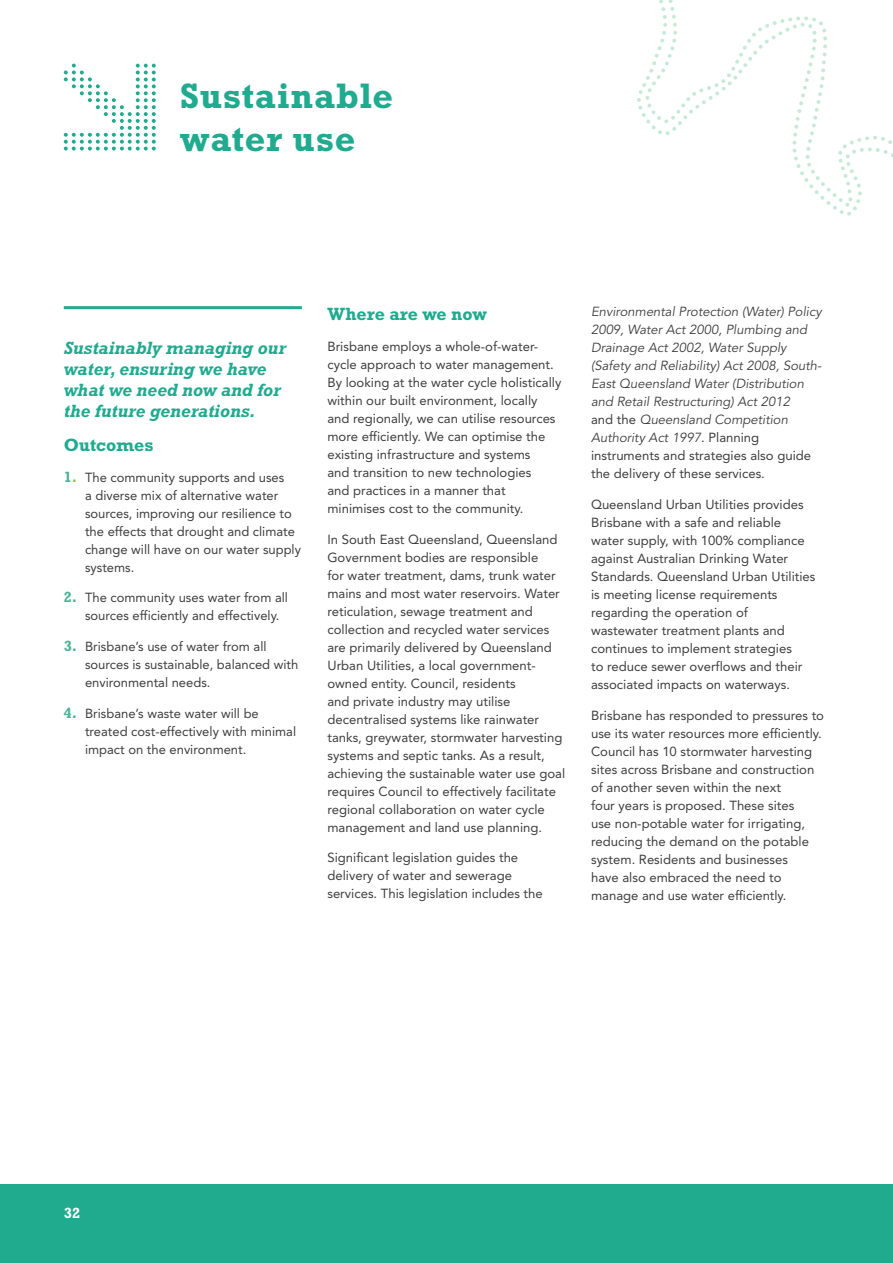
<style>
.page{position:relative;width:893px;height:1263px;background:#fff}
.page>*{position:absolute;margin:0;border:0;box-sizing:border-box;transform-origin:0 0}
.Heading{font:700 36px/42px "Rockwell";letter-spacing:.02em;color:#20ab8f}
.Subheading{font:italic 700 18px/21px "Rockwell";color:#20ab8f}
.Subheading-2{font:700 18px "Rockwell";color:#20ab8f}
.t1{font:700 15px "Rockwell";color:#fff}
.Body{font:13.2px/18px "Avenir";color:#3e3e3f}
.Indented_Bullets{font:13.2px/18px "Avenir";color:#3e3e3f}
.Body-2{font:italic 13.2px/18px "Avenir";color:#3e3e3f}
.s1{font-family:"Rockwell";font-weight:700;font-size:15px;color:#4db298}
.s2{font-family:"Rockwell";font-weight:700;font-size:15px;color:#8bc750}
.s3{font-style:normal}
</style>
<div class="page">
<svg style="left:637px;top:0;width:256px;height:216px"></svg>
<div style="left:0;top:1185px;width:893px;height:78px;background:#20ab8f"></div>
<svg style="left:64px;top:64px;width:92px;height:86px"></svg>
<hr style="left:64px;top:306px;width:238px;height:3px;background:#20ab8f">
<p class="Heading" style="left:180px;top:75px;width:215px">Sustainable water use</p>
<p class="Subheading" style="left:64px;top:337px;width:224px">Sustainably managing our water, ensuring we have what we need now and for the future generations.</p>
<p class="Subheading-2" style="left:64px;top:434px;width:91px">Outcomes</p>
<p class="Indented_Bullets" style="left:85px;top:468px;width:217px;text-indent:-21px"><span class="s1">1</span><span class="s2">.</span> The community supports and uses<br>a diverse mix of alternative water sources, improving our resilience to the effects that drought and climate change will have on our water supply systems.</p>
<p class="Indented_Bullets" style="left:85px;top:589px;width:204px;text-indent:-21px"><span class="s1">2.</span> The community uses water from all sources efficiently and effectively.</p>
<p class="Indented_Bullets" style="left:85px;top:638px;width:215px;text-indent:-21px"><span class="s1">3.</span> Brisbane’s use of water from all sources is sustainable, balanced with environmental needs.</p>
<p class="Indented_Bullets" style="left:85px;top:704px;width:213px;text-indent:-21px"><span class="s1">4.</span> Brisbane’s waste water will be treated cost-effectively with minimal impact on the environment.</p>
<p class="Subheading-2" style="left:327px;top:303px;width:161px">Where are we now</p>
<p class="Body" style="left:327px;top:337px;width:235px">Brisbane employs a whole-of-water&shy;cycle approach to water management.<br>By looking at the water cycle holistically within our built environment, locally and regionally, we can utilise resources more efficiently. We can optimise the existing infrastructure and systems<br>and transition to new technologies<br>and practices in a manner that minimises cost to the community.</p>
<p class="Body" style="left:327px;top:530px;width:239px">In South East Queensland, Queensland Government bodies are responsible<br>for water treatment, dams, trunk water mains and most water reservoirs. Water reticulation, sewage treatment and collection and recycled water services are primarily delivered by Queensland Urban Utilities, a local government&shy;owned entity. Council, residents<br>and private industry may utilise decentralised systems like rainwater tanks, greywater, stormwater harvesting systems and septic tanks. As a result, achieving the sustainable water use goal requires Council to effectively facilitate regional collaboration on water cycle management and land use planning.</p>
<p class="Body" style="left:327px;top:849px;width:217px">Significant legislation guides the delivery of water and sewerage services. This legislation includes the</p>
<p class="Body-2" style="left:591px;top:303px;width:232px">Environmental Protection (Water) Policy 2009, Water Act 2000, Plumbing and Drainage Act 2002, Water Supply (Safety and Reliability) Act 2008, South-East Queensland Water (Distribution and Retail Restructuring) Act 2012<br><span class="s3">and the</span> Queensland Competition Authority Act 1997<span class="s3">. Planning instruments and strategies also guide the delivery of these services.</span></p>
<p class="Body" style="left:591px;top:495px;width:226px">Queensland Urban Utilities provides Brisbane with a safe and reliable water supply, with 100% compliance against Australian Drinking Water Standards. Queensland Urban Utilities is meeting license requirements regarding the operation of wastewater treatment plants and continues to implement strategies<br>to reduce sewer overflows and their associated impacts on waterways.</p>
<p class="Body" style="left:591px;top:706px;width:235px">Brisbane has responded to pressures to use its water resources more efficiently.<br>Council has 10 stormwater harvesting sites across Brisbane and construction of another seven within the next<br>four years is proposed. These sites<br>use non-potable water for irrigating, reducing the demand on the potable system. Residents and businesses<br>have also embraced the need to manage and use water efficiently.</p>
<p class="t1" style="left:64px;top:1204px;width:18px">32</p>
</div>
